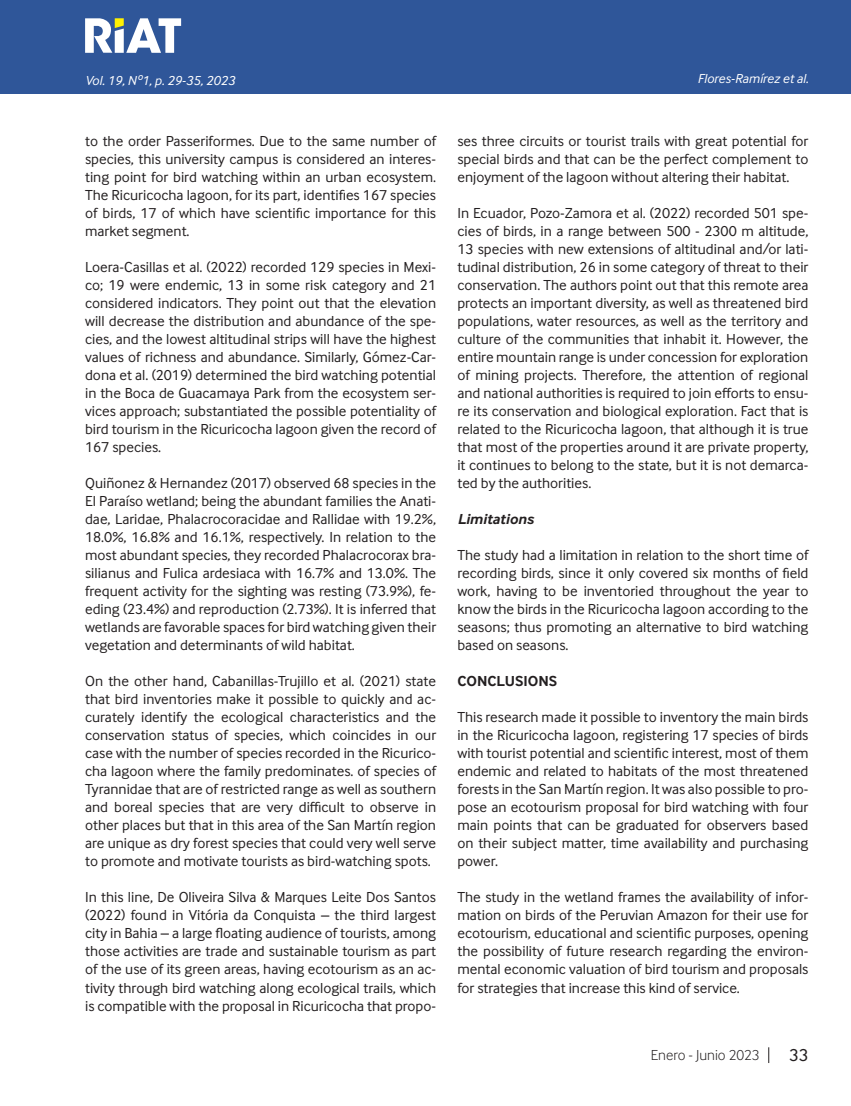
<style>
.page{position:relative;width:851px;height:1106px;background:#fff}
.page>*{position:absolute;margin:0;border:0;box-sizing:border-box;transform-origin:0 0}
.t1{font:18px "Inter Face";color:#231f20}
.Cuerpo_de_Texto{font:15px/18px "Inter Face";color:#231f20;text-align:justify}
.t2{font:300 15px "Inter Face";color:#231f20}
.Cuerpo_de_Texto-2{font:italic 700 15px "Inter Face";color:#231f20}
.Cuerpo_de_Texto-3{font:700 15px "Inter Face";color:#231f20}
.Cuño_de_pagina{font:italic 13.5px "Inter Face";color:#fff}
</style>
<div class="page">
<div style="left:0;top:0;width:850px;height:94px;background:#2f5699"></div>
<svg style="left:768px;top:1047px;width:1px;height:16px"></svg>
<svg style="left:85px;top:18px;width:96px;height:35px"></svg>
<p class="Cuño_de_pagina" style="left:85px;top:72px;width:151px">Vol. 19, Nº1, p. 29-35, 2023</p>
<p class="Cuño_de_pagina" style="left:697px;top:71px;width:112px">Flores-Ramírez et al.</p>
<p class="Cuerpo_de_Texto" style="left:85px;top:132px;width:352px">to the order Passeriformes. Due to the same number of species, this university campus is considered an interes&shy;ting point for bird watching within an urban ecosystem.<br>The Ricuricocha lagoon, for its part, identifies 167 species of birds, 17 of which have scientific importance for this market segment.</p>
<p class="Cuerpo_de_Texto" style="left:85px;top:258px;width:352px">Loera-Casillas et al. (2022) recorded 129 species in Mexi&shy;co; 19 were endemic, 13 in some risk category and 21 considered indicators. They point out that the elevation will decrease the distribution and abundance of the spe&shy;cies, and the lowest altitudinal strips will have the highest values of richness and abundance. Similarly, Gómez-Car&shy;dona et al. (2019) determined the bird watching potential in the Boca de Guacamaya Park from the ecosystem ser&shy;vices approach; substantiated the possible potentiality of bird tourism in the Ricuricocha lagoon given the record of 167 species.</p>
<p class="Cuerpo_de_Texto" style="left:85px;top:474px;width:352px">Quiñonez &amp; Hernandez (2017) observed 68 species in the El Paraíso wetland; being the abundant families the Anati&shy;dae, Laridae, Phalacrocoracidae and Rallidae with 19.2%, 18.0%, 16.8% and 16.1%, respectively. In relation to the most abundant species, they recorded Phalacrocorax bra&shy;silianus and Fulica ardesiaca with 16.7% and 13.0%. The frequent activity for the sighting was resting (73.9%), fe&shy;eding (23.4%) and reproduction (2.73%). It is inferred that wetlands are favorable spaces for bird watching given their vegetation and determinants of wild habitat.</p>
<p class="Cuerpo_de_Texto" style="left:85px;top:672px;width:352px">On the other hand, Cabanillas-Trujillo et al. (2021) state that bird inventories make it possible to quickly and ac&shy;curately identify the ecological characteristics and the conservation status of species, which coincides in our case with the number of species recorded in the Ricurico&shy;cha lagoon where the family predominates. of species of Tyrannidae that are of restricted range as well as southern and boreal species that are very difficult to observe in other places but that in this area of the San Martín region are unique as dry forest species that could very well serve to promote and motivate tourists as bird-watching spots.</p>
<p class="Cuerpo_de_Texto" style="left:85px;top:888px;width:352px">In this line, De Oliveira Silva &amp; Marques Leite Dos Santos (2022) found in Vitória da Conquista – the third largest city in Bahia – a large floating audience of tourists, among those activities are trade and sustainable tourism as part of the use of its green areas, having ecotourism as an ac&shy;tivity through bird watching along ecological trails, which is compatible with the proposal in Ricuricocha that propo-</p>
<p class="Cuerpo_de_Texto" style="left:457px;top:132px;width:352px">ses three circuits or tourist trails with great potential for special birds and that can be the perfect complement to enjoyment of the lagoon without altering their habitat.</p>
<p class="Cuerpo_de_Texto" style="left:457px;top:204px;width:352px">In Ecuador, Pozo-Zamora et al. (2022) recorded 501 spe&shy;cies of birds, in a range between 500 - 2300 m altitude, 13 species with new extensions of altitudinal and/or lati&shy;tudinal distribution, 26 in some category of threat to their conservation. The authors point out that this remote area protects an important diversity, as well as threatened bird populations, water resources, as well as the territory and culture of the communities that inhabit it. However, the entire mountain range is under concession for exploration of mining projects. Therefore, the attention of regional and national authorities is required to join efforts to ensu&shy;re its conservation and biological exploration. Fact that is related to the Ricuricocha lagoon, that although it is true that most of the properties around it are private property, it continues to belong to the state, but it is not demarca&shy;ted by the authorities.</p>
<p class="Cuerpo_de_Texto-2" style="left:457px;top:510px;width:78px">Limitations</p>
<p class="Cuerpo_de_Texto" style="left:457px;top:546px;width:352px">The study had a limitation in relation to the short time of recording birds, since it only covered six months of field work, having to be inventoried throughout the year to know the birds in the Ricuricocha lagoon according to the seasons; thus promoting an alternative to bird watching based on seasons.</p>
<p class="Cuerpo_de_Texto-3" style="left:457px;top:672px;width:101px">CONCLUSIONS</p>
<p class="Cuerpo_de_Texto" style="left:457px;top:708px;width:352px">This research made it possible to inventory the main birds in the Ricuricocha lagoon, registering 17 species of birds with tourist potential and scientific interest, most of them endemic and related to habitats of the most threatened forests in the San Martín region. It was also possible to pro&shy;pose an ecotourism proposal for bird watching with four main points that can be graduated for observers based on their subject matter, time availability and purchasing power.</p>
<p class="Cuerpo_de_Texto" style="left:457px;top:888px;width:352px">The study in the wetland frames the availability of infor&shy;mation on birds of the Peruvian Amazon for their use for ecotourism, educational and scientific purposes, opening the possibility of future research regarding the environ&shy;mental economic valuation of bird tourism and proposals for strategies that increase this kind of service.</p>
<p class="t2" style="left:651px;top:1046px;width:110px">Enero - Junio 2023</p>
<p class="t1" style="left:789px;top:1045px;width:21px">33</p>
</div>
